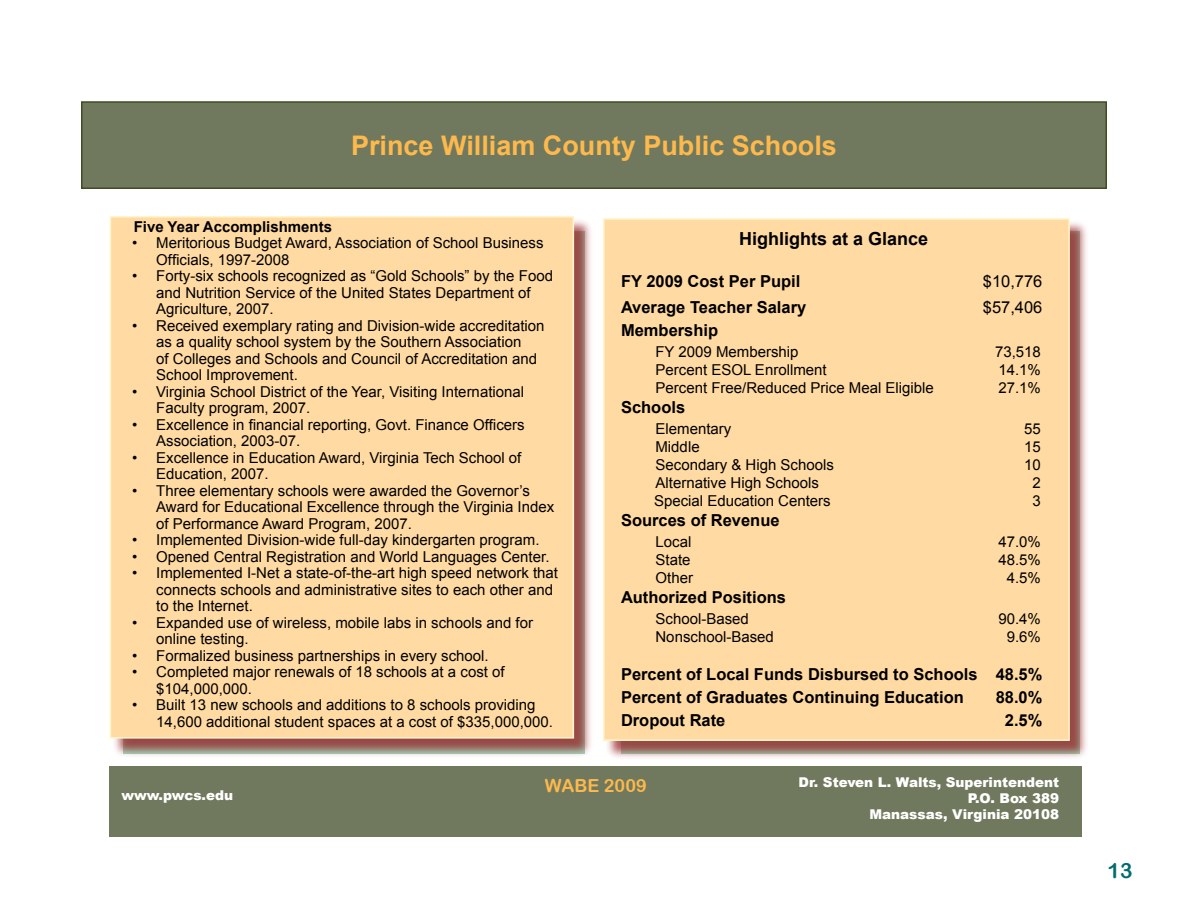
<style>
.page{position:relative;width:1188px;height:918px;background:#fff}
.page>*{position:absolute;margin:0;border:0;box-sizing:border-box;transform-origin:0 0}
.t1{font:700 27px "Arial";color:#fdb94d}
.t2{font:21px "Arial Rounded MT Bold";color:#006d6e}
.t3{font:700 18px "Arial";color:#000}
.t4{font:18px "Arial Rounded MT Bold";color:#fdb94d}
.t5{font:700 16.5px/23.1px "Arial";color:#000}
.t6{font:16.5px "Arial";color:#000}
.t7{font:15px/16.5px "Arial";color:#000}
.t8{font:700 15px "Arial";color:#000}
.t9{font:900 13.5px/16.2px "Arial";color:#fff;text-align:right}
</style>
<div class="page">
<div style="left:111px;top:218px;width:484px;height:541px;background:#941a1d;opacity:.75"></div>
<div style="left:110px;top:217px;width:463px;height:521px;background:#ffdaa2"></div>
<div style="left:110px;top:216px;width:464px;height:523px;border:2px solid #fff5cc"></div>
<div style="left:604px;top:220px;width:486px;height:541px;background:#941a1d;opacity:.75"></div>
<div style="left:604px;top:219px;width:465px;height:521px;background:#ffdaa2"></div>
<div style="left:603px;top:218px;width:467px;height:523px;border:2px solid #fff5cc"></div>
<div style="left:82px;top:102px;width:1024px;height:86px;background:#70795d"></div>
<div style="left:81px;top:101px;width:1026px;height:88px;border:2px solid #414c24"></div>
<div style="left:110px;top:766px;width:972px;height:71px;background:#70795d"></div>
<h1 class="t1" style="left:351px;top:128px;width:487px">Prince William County Public Schools</h1>
<p class="t8" style="left:134px;top:217px;width:200px">Five Year Accomplishments</p>
<p class="t7" style="left:156px;top:235px;width:403px">Meritorious Budget Award, Association of School Business Officials, 1997-2008<br>Forty-six schools recognized as “Gold Schools” by the Food and Nutrition Service of the United States Department of Agriculture, 2007.<br>Received exemplary rating and Division-wide accreditation as a quality school system by the Southern Association<br>of Colleges and Schools and Council of Accreditation and School Improvement.<br>Virginia School District of the Year, Visiting International Faculty program, 2007.<br>Excellence in financial reporting, Govt. Finance Officers Association, 2003-07.<br>Excellence in Education Award, Virginia Tech School of Education, 2007.<br>Three elementary schools were awarded the Governor’s Award for Educational Excellence through the Virginia Index of Performance Award Program, 2007.<br>Implemented Division-wide full-day kindergarten program.<br>Opened Central Registration and World Languages Center.<br>Implemented I-Net a state-of-the-art high speed network that connects schools and administrative sites to each other and to the Internet.<br>Expanded use of wireless, mobile labs in schools and for online testing.<br>Formalized business partnerships in every school.<br>Completed major renewals of 18 schools at a cost of $104,000,000.<br>Built 13 new schools and additions to 8 schools providing 14,600 additional student spaces at a cost of $335,000,000.</p>
<p class="t7" style="left:132px;top:235px;width:7px">•</p>
<p class="t7" style="left:132px;top:268px;width:7px">•</p>
<p class="t7" style="left:132px;top:318px;width:7px">•</p>
<p class="t7" style="left:132px;top:384px;width:7px">•</p>
<p class="t7" style="left:132px;top:417px;width:7px">•</p>
<p class="t7" style="left:132px;top:450px;width:7px">•</p>
<p class="t7" style="left:132px;top:483px;width:7px">•</p>
<p class="t7" style="left:132px;top:532px;width:7px;text-align:justify">• • •</p>
<p class="t7" style="left:132px;top:615px;width:7px">•</p>
<p class="t7" style="left:132px;top:648px;width:7px">• •</p>
<p class="t7" style="left:132px;top:697px;width:7px">•</p>
<p class="t3" style="left:739px;top:227px;width:191px">Highlights at a Glance</p>
<p class="t5" style="left:621px;top:270px;width:181px">FY 2009 Cost Per Pupil</p>
<p class="t6" style="left:983px;top:270px;width:61px">$10,776</p>
<p class="t5" style="left:621px;top:296px;width:187px">Average Teacher Salary</p>
<p class="t6" style="left:983px;top:296px;width:61px">$57,406</p>
<p class="t5" style="left:621px;top:319px;width:99px">Membership</p>
<p class="t7" style="left:656px;top:344px;width:145px">FY 2009 Membership</p>
<p class="t7" style="left:995px;top:344px;width:47px">73,518</p>
<p class="t7" style="left:656px;top:362px;width:173px">Percent ESOL Enrollment</p>
<p class="t7" style="left:998px;top:362px;width:44px">14.1%</p>
<p class="t7" style="left:656px;top:380px;width:280px">Percent Free/Reduced Price Meal Eligible</p>
<p class="t7" style="left:998px;top:380px;width:44px">27.1%</p>
<p class="t5" style="left:621px;top:396px;width:66px">Schools</p>
<p class="t7" style="left:656px;top:421px;width:77px">Elementary</p>
<p class="t7" style="left:1024px;top:421px;width:18px">55</p>
<p class="t7" style="left:656px;top:439px;width:46px">Middle</p>
<p class="t7" style="left:1024px;top:439px;width:18px">15</p>
<p class="t7" style="left:656px;top:457px;width:180px">Secondary &amp; High Schools</p>
<p class="t7" style="left:1024px;top:457px;width:18px">10</p>
<p class="t7" style="left:656px;top:475px;width:165px">Alternative High Schools</p>
<p class="t7" style="left:1033px;top:475px;width:10px">2</p>
<p class="t7" style="left:654px;top:493px;width:178px">Special Education Centers</p>
<p class="t7" style="left:1033px;top:493px;width:10px">3</p>
<p class="t5" style="left:621px;top:509px;width:160px">Sources of Revenue</p>
<p class="t7" style="left:656px;top:534px;width:37px">Local</p>
<p class="t7" style="left:998px;top:534px;width:44px">47.0%</p>
<p class="t7" style="left:656px;top:552px;width:37px">State</p>
<p class="t7" style="left:998px;top:552px;width:44px">48.5%</p>
<p class="t7" style="left:656px;top:570px;width:39px">Other</p>
<p class="t7" style="left:1007px;top:570px;width:36px">4.5%</p>
<p class="t5" style="left:621px;top:586px;width:167px">Authorized Positions</p>
<p class="t7" style="left:656px;top:611px;width:95px">School-Based</p>
<p class="t7" style="left:998px;top:611px;width:44px">90.4%</p>
<p class="t7" style="left:656px;top:629px;width:120px">Nonschool-Based</p>
<p class="t7" style="left:1007px;top:629px;width:36px">9.6%</p>
<p class="t5" style="left:621px;top:663px;width:423px">Percent of Local Funds Disbursed to Schools 48.5%<br>Percent of Graduates Continuing Education</p>
<p class="t5" style="left:996px;top:686px;width:48px">88.0%</p>
<p class="t5" style="left:621px;top:709px;width:106px">Dropout Rate</p>
<p class="t5" style="left:1005px;top:709px;width:39px">2.5%</p>
<p class="t9" style="left:122px;top:786px;width:113px">www.pwcs.edu</p>
<p class="t4" style="left:545px;top:775px;width:104px">WABE 2009</p>
<p class="t9" style="left:799px;top:774px;width:262px">Dr. Steven L. Walts, Superintendent<br>P.O. Box 389<br>Manassas, Virginia 20108</p>
<h2 class="t2" style="left:1108px;top:858px;width:13px">13</h2>
</div>
